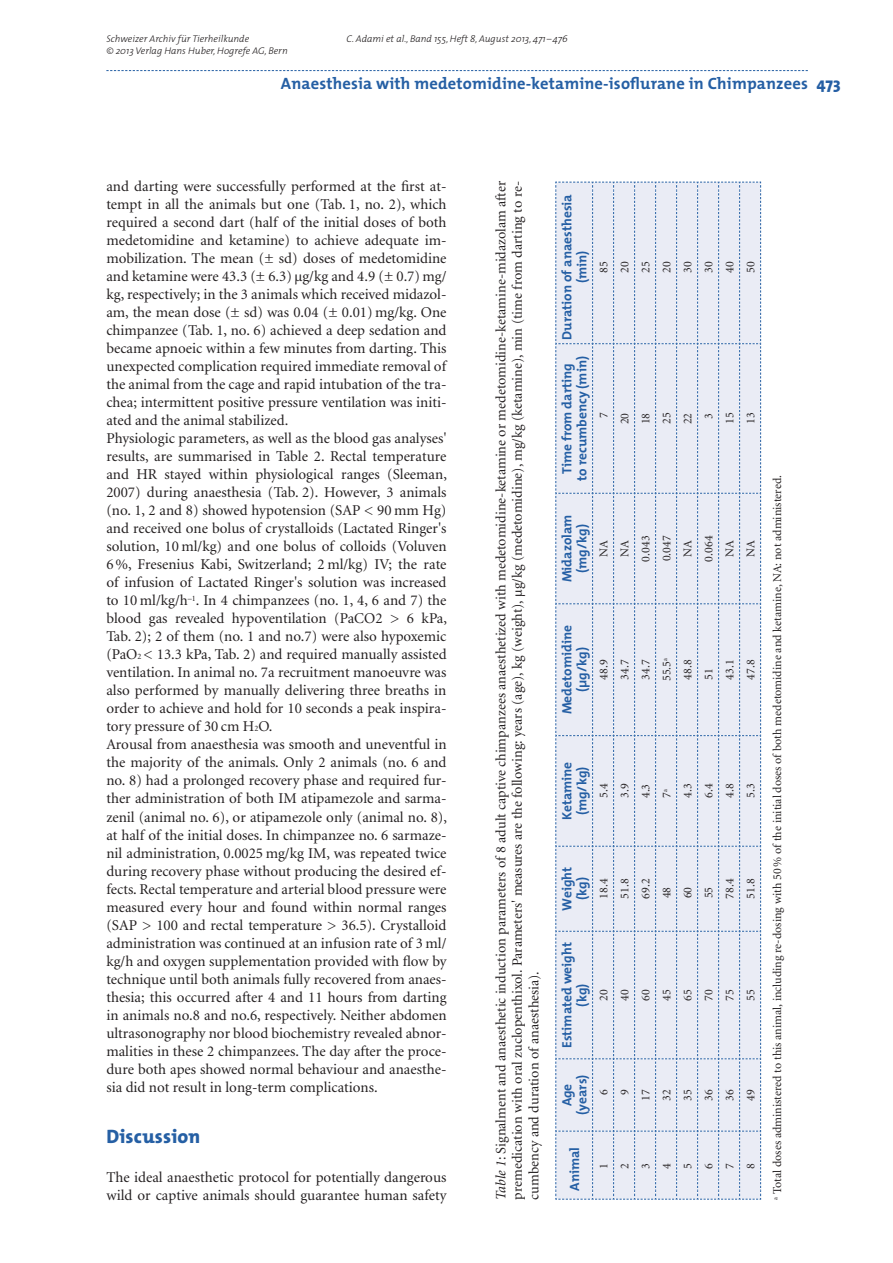
<style>
.page{position:relative;width:893px;height:1263px;background:#fff}
.page>*{position:absolute;margin:0;border:0;box-sizing:border-box;transform-origin:0 0}
.t1{font:800 19.5px "The Mix";letter-spacing:.01em;color:#255fa4}
.t2{font:700 16.5px "The Mix";letter-spacing:.01em;color:#255fa4}
.t3{font:15px/18px "Minion";color:#231f20}
.t4{font:14.25px/16.5px "Minion";color:#231f20;text-align:justify}
.t5{font:700 13.5px/15px "The Mix";color:#255fa4;text-align:center}
.t6{font:12px "Minion";color:#231f20}
.t7{font:italic 300 9.75px "The Mix";color:#231f20}
.s1{font-weight:800}
.s2{font-size:8.25px}
.s3{font-style:italic}
</style>
<div class="page">
<svg style="left:106px;top:70px;width:702px;height:1px"></svg>
<svg style="left:555px;top:181px;width:206px;height:1019px;background:#e3e7f2"></svg>
<p class="t7" style="left:106px;top:34px;width:144px">Schweizer Archiv für Tierheilkunde</p>
<p class="t7" style="left:347px;top:34px;width:223px">C. Adami et al., Band 155, Heft 8, August 2013, 471 – 476</p>
<p class="t7" style="left:106px;top:46px;width:183px">© 2013 Verlag Hans Huber, Hogrefe AG, Bern</p>
<p class="t2" style="left:281px;top:77px;width:561px">Anaesthesia with medetomidine-ketamine-isoflurane in Chimpanzees <span class="s1">473</span></p>
<p class="t3" style="left:106px;top:179px;width:342px">and darting were successfully performed at the first at&shy;tempt in all the animals but one (Tab. 1, no. 2), which required a second dart (half of the initial doses of both medetomidine and ketamine) to achieve adequate im&shy;mobilization. The mean (± sd) doses of medetomidine and ketamine were 43.3 (± 6.3) µg/kg and 4.9 (± 0.7) mg/ kg, respectively; in the 3 animals which received midazol&shy;am, the mean dose (± sd) was 0.04 (± 0.01) mg/kg. One chimpanzee (Tab. 1, no. 6) achieved a deep sedation and became apnoeic within a few minutes from darting. This unexpected complication required immediate removal of the animal from the cage and rapid intubation of the tra&shy;chea; intermittent positive pressure ventilation was initi&shy;ated and the animal stabilized.<br>Physiologic parameters, as well as the blood gas analyses' results, are summarised in Table 2. Rectal temperature and HR stayed within physiological ranges (Sleeman, 2007) during anaesthesia (Tab. 2). However, 3 animals (no. 1, 2 and 8) showed hypotension (SAP &lt; 90 mm Hg) and received one bolus of crystalloids (Lactated Ringer's solution, 10 ml/kg) and one bolus of colloids (Voluven 6 %, Fresenius Kabi, Switzerland; 2 ml/kg) IV; the rate of infusion of Lactated Ringer's solution was increased to 10 ml/kg/h<sup>–1</sup>. In 4 chimpanzees (no. 1, 4, 6 and 7) the blood gas revealed hypoventilation (PaCO2 &gt; 6 kPa, Tab. 2); 2 of them (no. 1 and no.7) were also hypoxemic (PaO<span class="s2">2</span> &lt; 13.3 kPa, Tab. 2) and required manually assisted ventilation. In animal no. 7a recruitment manoeuvre was also performed by manually delivering three breaths in order to achieve and hold for 10 seconds a peak inspira&shy;tory pressure of 30 cm H<span class="s2">2</span>O.<br>Arousal from anaesthesia was smooth and uneventful in the majority of the animals. Only 2 animals (no. 6 and no. 8) had a prolonged recovery phase and required fur&shy;ther administration of both IM atipamezole and sarma&shy;zenil (animal no. 6), or atipamezole only (animal no. 8), at half of the initial doses. In chimpanzee no. 6 sarmaze&shy;nil administration, 0.0025 mg/kg IM, was repeated twice during recovery phase without producing the desired ef&shy;fects. Rectal temperature and arterial blood pressure were measured every hour and found within normal ranges (SAP &gt; 100 and rectal temperature &gt; 36.5). Crystalloid administration was continued at an infusion rate of 3 ml/ kg/h and oxygen supplementation provided with flow by technique until both animals fully recovered from anaes&shy;thesia; this occurred after 4 and 11 hours from darting in animals no.8 and no.6, respectively. Neither abdomen ultrasonography nor blood biochemistry revealed abnor&shy;malities in these 2 chimpanzees. The day after the proce&shy;dure both apes showed normal behaviour and anaesthe&shy;sia did not result in long-term complications.</p>
<h1 class="t1" style="left:106px;top:1129px;width:96px">Discussion</h1>
<p class="t3" style="left:106px;top:1169px;width:342px">The ideal anaesthetic protocol for potentially dangerous wild or captive animals should guarantee human safety</p>
<p class="t4" style="left:494px;top:1199px;width:1020px;rotate:-90deg"><span class="s3">Table 1</span>: Signalment and anaesthetic induction parameters of 8 adult captive chimpanzees anaesthetized with medetomidine-ketamine or medetomidine-ketamine-midazolam after premedication with oral zuclopenthixol. Parameters' measures are the following: years (age), kg (weight), µg/kg (medetomidine), mg/kg (ketamine), min (time from darting to re&shy;cumbency and duration of anaesthesia).</p>
<p class="t5" style="left:561px;top:340px;width:147px;rotate:-90deg">Duration of anaesthesia (min)</p>
<p class="t5" style="left:561px;top:481px;width:126px;rotate:-90deg">Time from darting to recumbency (min)</p>
<p class="t6" style="left:599px;top:273px;width:13px;rotate:-90deg">85</p>
<p class="t6" style="left:599px;top:418px;width:7px;rotate:-90deg">7</p>
<p class="t6" style="left:620px;top:273px;width:13px;rotate:-90deg">20</p>
<p class="t6" style="left:620px;top:424px;width:13px;rotate:-90deg">20</p>
<p class="t6" style="left:641px;top:273px;width:13px;rotate:-90deg">25</p>
<p class="t6" style="left:641px;top:424px;width:13px;rotate:-90deg">18</p>
<p class="t6" style="left:662px;top:273px;width:13px;rotate:-90deg">20</p>
<p class="t6" style="left:662px;top:424px;width:13px;rotate:-90deg">25</p>
<p class="t6" style="left:683px;top:273px;width:13px;rotate:-90deg">30</p>
<p class="t6" style="left:683px;top:424px;width:13px;rotate:-90deg">22</p>
<p class="t6" style="left:704px;top:273px;width:13px;rotate:-90deg">30</p>
<p class="t6" style="left:704px;top:418px;width:7px;rotate:-90deg">3</p>
<p class="t6" style="left:725px;top:273px;width:13px;rotate:-90deg">40</p>
<p class="t6" style="left:725px;top:424px;width:13px;rotate:-90deg">15</p>
<p class="t6" style="left:746px;top:273px;width:13px;rotate:-90deg">50</p>
<p class="t6" style="left:746px;top:424px;width:13px;rotate:-90deg">13</p>
<p class="t5" style="left:561px;top:582px;width:69px;rotate:-90deg">Midazolam (mg/kg)</p>
<p class="t6" style="left:599px;top:557px;width:18px;rotate:-90deg">NA</p>
<p class="t6" style="left:620px;top:557px;width:18px;rotate:-90deg">NA</p>
<p class="t6" style="left:641px;top:561px;width:27px;rotate:-90deg">0.043</p>
<p class="t6" style="left:662px;top:561px;width:27px;rotate:-90deg">0.047</p>
<p class="t6" style="left:683px;top:557px;width:18px;rotate:-90deg">NA</p>
<p class="t6" style="left:704px;top:561px;width:27px;rotate:-90deg">0.064</p>
<p class="t6" style="left:725px;top:557px;width:18px;rotate:-90deg">NA</p>
<p class="t6" style="left:746px;top:557px;width:18px;rotate:-90deg">NA</p>
<p class="t5" style="left:561px;top:714px;width:91px;rotate:-90deg">Medetomidine (μg/kg)</p>
<p class="t6" style="left:599px;top:680px;width:22px;rotate:-90deg">48.9</p>
<p class="t6" style="left:620px;top:680px;width:22px;rotate:-90deg">34.7</p>
<p class="t6" style="left:641px;top:680px;width:22px;rotate:-90deg">34.7</p>
<p class="t6" style="left:662px;top:681px;width:25px;rotate:-90deg">55.5<sup>a</sup></p>
<p class="t6" style="left:683px;top:680px;width:22px;rotate:-90deg">48.8</p>
<p class="t6" style="left:704px;top:680px;width:13px;rotate:-90deg">51</p>
<p class="t6" style="left:725px;top:680px;width:22px;rotate:-90deg">43.1</p>
<p class="t6" style="left:746px;top:680px;width:22px;rotate:-90deg">47.8</p>
<p class="t5" style="left:561px;top:820px;width:60px;rotate:-90deg">Ketamine (mg/kg)</p>
<p class="t6" style="left:599px;top:798px;width:16px;rotate:-90deg">5.4</p>
<p class="t6" style="left:620px;top:798px;width:16px;rotate:-90deg">3.9</p>
<p class="t6" style="left:641px;top:798px;width:16px;rotate:-90deg">4.3</p>
<p class="t6" style="left:662px;top:798px;width:10px;rotate:-90deg">7<sup>a</sup></p>
<p class="t6" style="left:683px;top:798px;width:16px;rotate:-90deg">4.3</p>
<p class="t6" style="left:704px;top:798px;width:16px;rotate:-90deg">6.4</p>
<p class="t6" style="left:725px;top:798px;width:16px;rotate:-90deg">4.8</p>
<p class="t6" style="left:746px;top:798px;width:16px;rotate:-90deg">5.3</p>
<p class="t5" style="left:561px;top:910px;width:45px;rotate:-90deg">Weight (kg)</p>
<p class="t6" style="left:599px;top:899px;width:22px;rotate:-90deg">18.4</p>
<p class="t5" style="left:561px;top:1048px;width:107px;rotate:-90deg">Estimated weight (kg)</p>
<p class="t6" style="left:599px;top:1001px;width:13px;rotate:-90deg">20</p>
<p class="t5" style="left:561px;top:1115px;width:42px;rotate:-90deg">Age (years)</p>
<p class="t6" style="left:599px;top:1095px;width:7px;rotate:-90deg">6</p>
<p class="t6" style="left:620px;top:899px;width:22px;rotate:-90deg">51.8</p>
<p class="t6" style="left:641px;top:899px;width:22px;rotate:-90deg">69.2</p>
<p class="t6" style="left:662px;top:898px;width:13px;rotate:-90deg">48</p>
<p class="t6" style="left:683px;top:898px;width:13px;rotate:-90deg">60</p>
<p class="t6" style="left:704px;top:898px;width:13px;rotate:-90deg">55</p>
<p class="t6" style="left:725px;top:899px;width:22px;rotate:-90deg">78.4</p>
<p class="t6" style="left:620px;top:1001px;width:13px;rotate:-90deg">40</p>
<p class="t6" style="left:641px;top:1001px;width:13px;rotate:-90deg">60</p>
<p class="t6" style="left:662px;top:1001px;width:13px;rotate:-90deg">45</p>
<p class="t6" style="left:683px;top:1001px;width:13px;rotate:-90deg">65</p>
<p class="t6" style="left:704px;top:1001px;width:13px;rotate:-90deg">70</p>
<p class="t6" style="left:725px;top:1001px;width:13px;rotate:-90deg">75</p>
<p class="t6" style="left:620px;top:1095px;width:7px;rotate:-90deg">9</p>
<p class="t6" style="left:641px;top:1101px;width:13px;rotate:-90deg">17</p>
<p class="t6" style="left:662px;top:1101px;width:13px;rotate:-90deg">32</p>
<p class="t6" style="left:683px;top:1101px;width:13px;rotate:-90deg">35</p>
<p class="t6" style="left:704px;top:1101px;width:13px;rotate:-90deg">36</p>
<p class="t6" style="left:725px;top:1101px;width:13px;rotate:-90deg">36</p>
<p class="t6" style="left:746px;top:899px;width:22px;rotate:-90deg">51.8</p>
<p class="t6" style="left:746px;top:1001px;width:13px;rotate:-90deg">55</p>
<p class="t6" style="left:746px;top:1101px;width:13px;rotate:-90deg">49</p>
<p class="t5" style="left:568px;top:1191px;width:45px;rotate:-90deg">Animal</p>
<p class="t6" style="left:599px;top:1169px;width:7px;rotate:-90deg">1</p>
<p class="t6" style="left:620px;top:1169px;width:7px;rotate:-90deg">2</p>
<p class="t6" style="left:641px;top:1169px;width:7px;rotate:-90deg">3</p>
<p class="t6" style="left:662px;top:1169px;width:7px;rotate:-90deg">4</p>
<p class="t6" style="left:683px;top:1169px;width:7px;rotate:-90deg">5</p>
<p class="t6" style="left:704px;top:1169px;width:7px;rotate:-90deg">6</p>
<p class="t6" style="left:725px;top:1169px;width:7px;rotate:-90deg">7</p>
<p class="t6" style="left:746px;top:1169px;width:7px;rotate:-90deg">8</p>
<p class="t6" style="left:773px;top:1199px;width:726px;rotate:-90deg"><sup>a</sup> Total doses administered to this animal, including re-dosing with 50 % of the initial doses of both medetomidine and ketamine, NA: not administered.</p>
</div>
